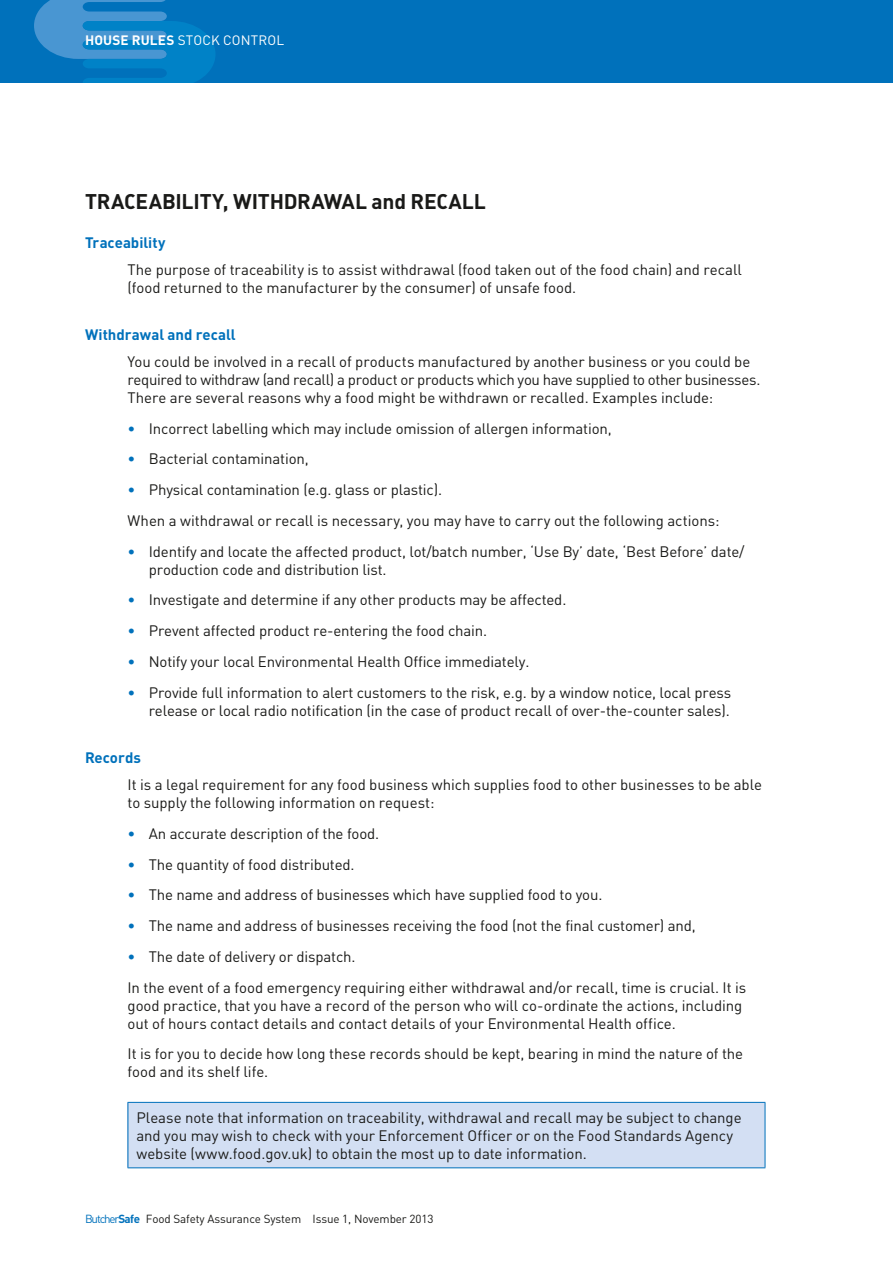
<style>
.page{position:relative;width:893px;height:1263px;background:#fff}
.page>*{position:absolute;margin:0;border:0;box-sizing:border-box;transform-origin:0 0}
.Heading_3{font:700 21px "DIN";letter-spacing:-.01em;color:#1a1a18}
.Box_Text{font:15px/18px "DIN";letter-spacing:-.01em;color:#1a1a18}
.Heading_4_BLUE{font:700 15px "DIN";color:#0071bb}
.Running_Header{font:13.5px "DIN";letter-spacing:.01em;color:#fff}
.t1{font:11.7px "DIN";letter-spacing:-.01em;color:#1a1a18}
.s1{font-weight:700}
.s2{color:#0071bb}
.s3{font-weight:700;color:#0071bb}
</style>
<div class="page">
<div style="left:128px;top:1102px;width:637px;height:66px;background:#d3dff3"></div>
<hr style="left:128px;top:1102px;width:637px;height:1px;background:#0071bb">
<hr style="left:128px;top:1103px;width:1px;height:64px;background:#0071bb">
<hr style="left:765px;top:1103px;width:1px;height:64px;background:#0071bb">
<hr style="left:128px;top:1167px;width:637px;height:1px;background:#0071bb">
<div style="left:0;top:0;width:893px;height:83px;background:#0071bb"></div>
<svg style="left:34px;top:0;width:181px;height:83px"></svg>
<p class="Running_Header" style="left:85px;top:32px;width:201px"><span class="s1">HOUSE RULES</span> STOCK CONTROL</p>
<p class="Heading_3" style="left:85px;top:187px;width:402px">TRACEABILITY, WITHDRAWAL and RECALL</p>
<p class="Heading_4_BLUE" style="left:85px;top:233px;width:82px">Traceability</p>
<p class="Box_Text" style="left:128px;top:259px;width:616px">The purpose of traceability is to assist withdrawal (food taken out of the food chain) and recall (food returned to the manufacturer by the consumer) of unsafe food.</p>
<p class="Heading_4_BLUE" style="left:85px;top:325px;width:152px">Withdrawal and recall</p>
<p class="Box_Text" style="left:128px;top:352px;width:634px">You could be involved in a recall of products manufactured by another business or you could be required to withdraw (and recall) a product or products which you have supplied to other businesses.<br>There are several reasons why a food might be withdrawn or recalled. Examples include:</p>
<p class="Box_Text" style="left:128px;top:419px;width:486px"><span class="s2">•</span> Incorrect labelling which may include omission of allergen information,</p>
<p class="Box_Text" style="left:128px;top:449px;width:183px"><span class="s2">•</span> Bacterial contamination,</p>
<p class="Box_Text" style="left:128px;top:480px;width:316px"><span class="s2">•</span> Physical contamination (e.g. glass or plastic).</p>
<p class="Box_Text" style="left:128px;top:511px;width:593px">When a withdrawal or recall is necessary, you may have to carry out the following actions:</p>
<p class="Box_Text" style="left:149px;top:542px;width:597px;text-indent:-21px"><span class="s2">•</span> Identify and locate the affected product, lot/batch number, ‘Use By’ date, ‘Best Before’ date/ production code and distribution list.</p>
<p class="Box_Text" style="left:128px;top:590px;width:440px"><span class="s2">•</span> Investigate and determine if any other products may be affected.</p>
<p class="Box_Text" style="left:128px;top:621px;width:361px"><span class="s2">•</span> Prevent affected product re-entering the food chain.</p>
<p class="Box_Text" style="left:128px;top:652px;width:403px"><span class="s2">•</span> Notify your local Environmental Health Office immediately.</p>
<p class="Box_Text" style="left:128px;top:683px;width:605px;text-align:right"><span class="s2">•</span> Provide full information to alert customers to the risk, e.g. by a window notice, local press release or local radio notification (in the case of product recall of over-the-counter sales).</p>
<p class="Heading_4_BLUE" style="left:85px;top:748px;width:57px">Records</p>
<p class="Box_Text" style="left:128px;top:775px;width:636px">It is a legal requirement for any food business which supplies food to other businesses to be able to supply the following information on request:</p>
<p class="Box_Text" style="left:128px;top:824px;width:253px"><span class="s2">•</span> An accurate description of the food.</p>
<p class="Box_Text" style="left:128px;top:854px;width:229px"><span class="s2">•</span> The quantity of food distributed.</p>
<p class="Box_Text" style="left:128px;top:885px;width:476px"><span class="s2">•</span> The name and address of businesses which have supplied food to you.</p>
<p class="Box_Text" style="left:128px;top:916px;width:570px"><span class="s2">•</span> The name and address of businesses receiving the food (not the final customer) and,</p>
<p class="Box_Text" style="left:128px;top:947px;width:229px"><span class="s2">•</span> The date of delivery or dispatch.</p>
<p class="Box_Text" style="left:128px;top:977px;width:620px">In the event of a food emergency requiring either withdrawal and/or recall, time is crucial. It is good practice, that you have a record of the person who will co-ordinate the actions, including out of hours contact details and contact details of your Environmental Health office.</p>
<p class="Box_Text" style="left:128px;top:1044px;width:617px">It is for you to decide how long these records should be kept, bearing in mind the nature of the food and its shelf life.</p>
<p class="Box_Text" style="left:136px;top:1108px;width:607px">Please note that information on traceability, withdrawal and recall may be subject to change and you may wish to check with your Enforcement Officer or on the Food Standards Agency website (www.food.gov.uk) to obtain the most up to date information.</p>
<p class="t1" style="left:85px;top:1211px;width:350px"><span class="s2">Butcher</span><span class="s3">Safe</span> Food Safety Assurance System Issue 1, November 2013</p>
</div>
